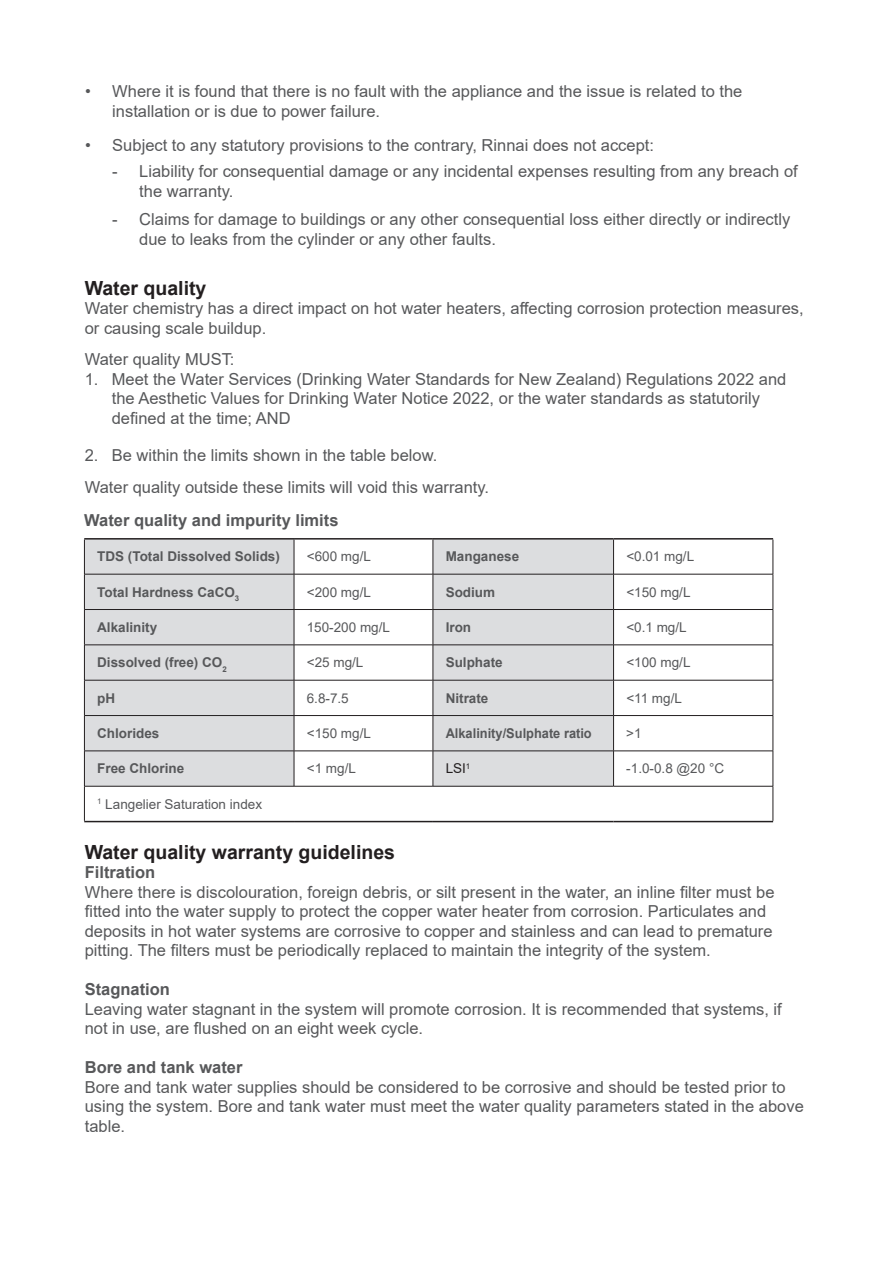
<style>
.page{position:relative;width:893px;height:1263px;background:#fff}
.page>*{position:absolute;margin:0;border:0;box-sizing:border-box;transform-origin:0 0}
.t1{font:700 19.5px "Arial";color:#231f20}
.t2{font:16.5px/19.5px "Arial";color:#57585a}
.t3{font:700 16.5px "Arial";color:#57585a}
.t4{font:13.5px "Arial";color:#57585a}
.t5{font:700 13.5px "Arial";color:#57585a}
.t6{font:700 13.5px "Arial";color:#57585a;scale:.95 1}
.t7{font:13.5px "Arial";color:#231f20}
</style>
<div class="page">
<svg style="left:85px;top:540px;width:528px;height:246px;fill:#dcdddf"></svg>
<hr style="left:84px;top:540px;width:1px;height:34px;background:#231f20">
<hr style="left:294px;top:540px;width:1px;height:34px;background:#231f20">
<hr style="left:433px;top:540px;width:1px;height:34px;background:#231f20">
<hr style="left:613px;top:540px;width:1px;height:34px;background:#231f20">
<hr style="left:773px;top:540px;width:1px;height:34px;background:#231f20">
<hr style="left:84px;top:574px;width:210px;height:1px;background:#231f20">
<hr style="left:84px;top:574px;width:1px;height:35px;background:#231f20">
<hr style="left:294px;top:574px;width:139px;height:1px;background:#231f20">
<hr style="left:294px;top:574px;width:1px;height:35px;background:#231f20">
<hr style="left:433px;top:574px;width:181px;height:1px;background:#231f20">
<hr style="left:433px;top:574px;width:1px;height:35px;background:#231f20">
<hr style="left:614px;top:574px;width:159px;height:1px;background:#231f20">
<hr style="left:613px;top:574px;width:1px;height:35px;background:#231f20">
<hr style="left:773px;top:574px;width:1px;height:35px;background:#231f20">
<hr style="left:84px;top:609px;width:210px;height:1px;background:#231f20">
<hr style="left:84px;top:610px;width:1px;height:35px;background:#231f20">
<hr style="left:294px;top:609px;width:139px;height:1px;background:#231f20">
<hr style="left:294px;top:610px;width:1px;height:35px;background:#231f20">
<hr style="left:433px;top:609px;width:181px;height:1px;background:#231f20">
<hr style="left:433px;top:610px;width:1px;height:35px;background:#231f20">
<hr style="left:614px;top:609px;width:159px;height:1px;background:#231f20">
<hr style="left:613px;top:610px;width:1px;height:35px;background:#231f20">
<hr style="left:773px;top:610px;width:1px;height:35px;background:#231f20">
<hr style="left:84px;top:645px;width:210px;height:1px;background:#231f20">
<hr style="left:84px;top:645px;width:1px;height:35px;background:#231f20">
<hr style="left:294px;top:645px;width:139px;height:1px;background:#231f20">
<hr style="left:294px;top:645px;width:1px;height:35px;background:#231f20">
<hr style="left:433px;top:645px;width:181px;height:1px;background:#231f20">
<hr style="left:433px;top:645px;width:1px;height:35px;background:#231f20">
<hr style="left:614px;top:645px;width:159px;height:1px;background:#231f20">
<hr style="left:613px;top:645px;width:1px;height:35px;background:#231f20">
<hr style="left:773px;top:645px;width:1px;height:35px;background:#231f20">
<hr style="left:84px;top:680px;width:210px;height:1px;background:#231f20">
<hr style="left:84px;top:680px;width:1px;height:35px;background:#231f20">
<hr style="left:294px;top:680px;width:139px;height:1px;background:#231f20">
<hr style="left:294px;top:680px;width:1px;height:35px;background:#231f20">
<hr style="left:433px;top:680px;width:181px;height:1px;background:#231f20">
<hr style="left:433px;top:680px;width:1px;height:35px;background:#231f20">
<hr style="left:614px;top:680px;width:159px;height:1px;background:#231f20">
<hr style="left:613px;top:680px;width:1px;height:35px;background:#231f20">
<hr style="left:773px;top:680px;width:1px;height:35px;background:#231f20">
<hr style="left:84px;top:715px;width:210px;height:1px;background:#231f20">
<hr style="left:84px;top:716px;width:1px;height:35px;background:#231f20">
<hr style="left:294px;top:715px;width:139px;height:1px;background:#231f20">
<hr style="left:294px;top:716px;width:1px;height:35px;background:#231f20">
<hr style="left:433px;top:715px;width:181px;height:1px;background:#231f20">
<hr style="left:433px;top:716px;width:1px;height:35px;background:#231f20">
<hr style="left:614px;top:715px;width:159px;height:1px;background:#231f20">
<hr style="left:613px;top:716px;width:1px;height:35px;background:#231f20">
<hr style="left:773px;top:716px;width:1px;height:35px;background:#231f20">
<hr style="left:84px;top:751px;width:210px;height:1px;background:#231f20">
<hr style="left:84px;top:751px;width:1px;height:35px;background:#231f20">
<hr style="left:294px;top:751px;width:139px;height:1px;background:#231f20">
<hr style="left:294px;top:751px;width:1px;height:35px;background:#231f20">
<hr style="left:433px;top:751px;width:181px;height:1px;background:#231f20">
<hr style="left:433px;top:751px;width:1px;height:35px;background:#231f20">
<hr style="left:614px;top:751px;width:159px;height:1px;background:#231f20">
<hr style="left:613px;top:751px;width:1px;height:35px;background:#231f20">
<hr style="left:773px;top:751px;width:1px;height:35px;background:#231f20">
<hr style="left:84px;top:786px;width:210px;height:1px;background:#231f20">
<hr style="left:84px;top:786px;width:1px;height:35px;background:#231f20">
<hr style="left:294px;top:786px;width:139px;height:1px;background:#231f20">
<hr style="left:433px;top:786px;width:181px;height:1px;background:#231f20">
<hr style="left:614px;top:786px;width:159px;height:1px;background:#231f20">
<hr style="left:773px;top:786px;width:1px;height:35px;background:#231f20">
<hr style="left:84px;top:538px;width:210px;height:2px;background:#231f20">
<hr style="left:294px;top:538px;width:139px;height:2px;background:#231f20">
<hr style="left:433px;top:538px;width:181px;height:2px;background:#231f20">
<hr style="left:614px;top:538px;width:159px;height:2px;background:#231f20">
<hr style="left:84px;top:821px;width:210px;height:1px;background:#231f20">
<hr style="left:294px;top:821px;width:139px;height:1px;background:#231f20">
<hr style="left:433px;top:821px;width:181px;height:1px;background:#231f20">
<hr style="left:614px;top:821px;width:159px;height:1px;background:#231f20">
<p class="t2" style="left:112px;top:81px;width:632px;text-indent:-27px">• Where it is found that there is no fault with the appliance and the issue is related to the installation or is due to power failure.</p>
<p class="t2" style="left:85px;top:135px;width:570px">• Subject to any statutory provisions to the contrary, Rinnai does not accept:</p>
<p class="t2" style="left:139px;top:162px;width:660px;text-indent:-27px">- Liability for consequential damage or any incidental expenses resulting from any breach of the warranty.</p>
<p class="t2" style="left:139px;top:210px;width:653px;text-indent:-27px">- Claims for damage to buildings or any other consequential loss either directly or indirectly due to leaks from the cylinder or any other faults.</p>
<p class="t1" style="left:85px;top:274px;width:123px">Water quality</p>
<p class="t2" style="left:85px;top:299px;width:720px">Water chemistry has a direct impact on hot water heaters, affecting corrosion protection measures, or causing scale buildup.</p>
<p class="t2" style="left:85px;top:350px;width:151px">Water quality MUST:</p>
<p class="t2" style="left:112px;top:369px;width:676px;text-indent:-27px">1. Meet the Water Services (Drinking Water Standards for New Zealand) Regulations 2022 and the Aesthetic Values for Drinking Water Notice 2022, or the water standards as statutorily defined at the time; AND</p>
<p class="t2" style="left:85px;top:446px;width:354px">2. Be within the limits shown in the table below.</p>
<p class="t2" style="left:85px;top:477px;width:406px">Water quality outside these limits will void this warranty.</p>
<p class="t3" style="left:84px;top:509px;width:256px">Water quality and impurity limits</p>
<p class="t5" style="left:97px;top:547px;width:184px">TDS (Total Dissolved Solids)</p>
<p class="t4" style="left:307px;top:547px;width:66px">&lt;600 mg/L</p>
<p class="t5" style="left:446px;top:547px;width:75px">Manganese</p>
<p class="t4" style="left:626px;top:547px;width:69px">&lt;0.01 mg/L</p>
<p class="t5" style="left:97px;top:582px;width:144px">Total Hardness CaCO<sub>3</sub></p>
<p class="t4" style="left:307px;top:583px;width:66px">&lt;200 mg/L</p>
<p class="t5" style="left:446px;top:582px;width:51px">Sodium</p>
<p class="t4" style="left:626px;top:583px;width:66px">&lt;150 mg/L</p>
<p class="t5" style="left:97px;top:618px;width:62px">Alkalinity</p>
<p class="t4" style="left:307px;top:618px;width:85px">150-200 mg/L</p>
<p class="t5" style="left:446px;top:618px;width:27px">Iron</p>
<p class="t4" style="left:626px;top:618px;width:62px">&lt;0.1 mg/L</p>
<p class="t5" style="left:97px;top:653px;width:131px">Dissolved (free) CO<sub>2</sub></p>
<p class="t4" style="left:307px;top:653px;width:58px">&lt;25 mg/L</p>
<p class="t5" style="left:446px;top:653px;width:59px">Sulphate</p>
<p class="t4" style="left:626px;top:653px;width:66px">&lt;100 mg/L</p>
<p class="t5" style="left:97px;top:688px;width:19px">pH</p>
<p class="t4" style="left:307px;top:689px;width:44px">6.8-7.5</p>
<p class="t5" style="left:446px;top:688px;width:44px">Nitrate</p>
<p class="t4" style="left:626px;top:689px;width:57px">&lt;11 mg/L</p>
<p class="t5" style="left:97px;top:724px;width:64px">Chlorides</p>
<p class="t4" style="left:307px;top:724px;width:66px">&lt;150 mg/L</p>
<p class="t6" style="left:446px;top:724px;width:155px">Alkalinity/Sulphate ratio</p>
<p class="t4" style="left:626px;top:724px;width:17px">&gt;1</p>
<p class="t5" style="left:97px;top:759px;width:89px">Free Chlorine</p>
<p class="t4" style="left:307px;top:759px;width:51px">&lt;1 mg/L</p>
<p class="t7" style="left:446px;top:759px;width:26px">LSI<sup>1</sup></p>
<p class="t4" style="left:626px;top:759px;width:99px">-1.0-0.8 @20 °C</p>
<p class="t4" style="left:97px;top:795px;width:166px"><sup>1</sup> Langelier Saturation index</p>
<p class="t1" style="left:85px;top:838px;width:312px">Water quality warranty guidelines</p>
<p class="t3" style="left:85px;top:861px;width:72px">Filtration</p>
<p class="t2" style="left:85px;top:882px;width:691px">Where there is discolouration, foreign debris, or silt present in the water, an inline filter must be fitted into the water supply to protect the copper water heater from corrosion. Particulates and deposits in hot water systems are corrosive to copper and stainless and can lead to premature pitting. The filters must be periodically replaced to maintain the integrity of the system.</p>
<p class="t3" style="left:85px;top:978px;width:87px">Stagnation</p>
<p class="t2" style="left:85px;top:999px;width:698px">Leaving water stagnant in the system will promote corrosion. It is recommended that systems, if not in use, are flushed on an eight week cycle.</p>
<p class="t3" style="left:85px;top:1056px;width:159px">Bore and tank water</p>
<p class="t2" style="left:85px;top:1077px;width:721px">Bore and tank water supplies should be considered to be corrosive and should be tested prior to using the system. Bore and tank water must meet the water quality parameters stated in the above table.</p>
</div>
